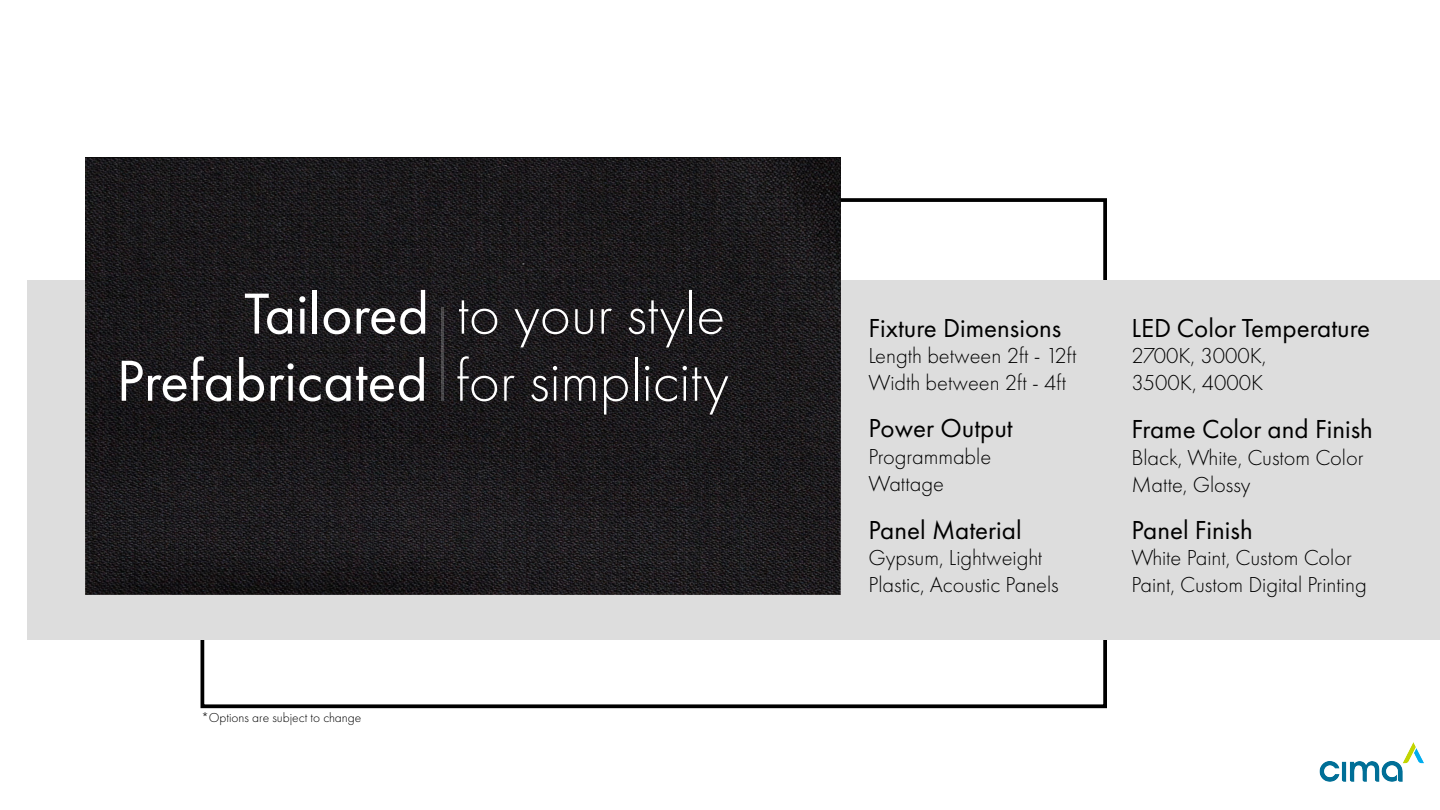
<style>
.page{position:relative;width:1440px;height:810px;background:#fff}
.page>*{position:absolute;margin:0;border:0;box-sizing:border-box;transform-origin:0 0}
.t1{font:60px "Futura PT";color:#fff}
.t2{font:300 60px "Futura PT";color:#fff}
.Paragraph_Style_1{font:27px "Futura PT";color:#000}
.Paragraph_Style_1-2{font:300 22.5px/27px "Futura PT";color:#000}
.Paragraph_Style_1-3{font:300 13.5px "Futura PT";color:#000}
.s1{font-weight:400}
.s2{font-weight:300}
</style>
<div class="page">
<div style="left:27px;top:281px;width:1413px;height:359px;background:#ddd"></div>
<img style="left:1319px;top:742px;width:105px;height:40px">
<img style="left:85px;top:158px;width:756px;height:437px">
<hr style="left:441px;top:307px;width:2px;height:93px;background:#ddd">
<p class="t2" style="left:244px;top:280px;width:483px"><span class="s1">Tailored</span> to your style</p>
<p class="t1" style="left:117px;top:345px;width:614px">Prefabricated <span class="s2">for simplicity</span></p>
<p class="Paragraph_Style_1-3" style="left:201px;top:710px;width:162px">*Options are subject to change</p>
<p class="Paragraph_Style_1" style="left:868px;top:312px;width:194px">Fixture Dimensions</p>
<p class="Paragraph_Style_1-2" style="left:868px;top:342px;width:209px">Length between 2ft - 12ft</p>
<p class="Paragraph_Style_1-2" style="left:868px;top:369px;width:199px">Width between 2ft - 4ft</p>
<p class="Paragraph_Style_1" style="left:868px;top:412px;width:146px">Power Output</p>
<p class="Paragraph_Style_1-2" style="left:869px;top:443px;width:124px">Programmable<br>Wattage</p>
<p class="Paragraph_Style_1" style="left:868px;top:514px;width:155px">Panel Material</p>
<p class="Paragraph_Style_1-2" style="left:868px;top:544px;width:192px">Gypsum, Lightweight<br>Plastic, Acoustic Panels</p>
<p class="Paragraph_Style_1" style="left:1131px;top:312px;width:240px">LED Color Temperature</p>
<p class="Paragraph_Style_1-2" style="left:1131px;top:342px;width:137px">2700K, 3000K,<br>3500K, 4000K</p>
<p class="Paragraph_Style_1" style="left:1131px;top:413px;width:243px">Frame Color and Finish</p>
<p class="Paragraph_Style_1-2" style="left:1131px;top:444px;width:234px">Black, White, Custom Color</p>
<p class="Paragraph_Style_1-2" style="left:1131px;top:471px;width:121px">Matte, Glossy</p>
<p class="Paragraph_Style_1" style="left:1131px;top:514px;width:123px">Panel Finish</p>
<p class="Paragraph_Style_1-2" style="left:1131px;top:544px;width:237px">White Paint, Custom Color<br>Paint, Custom Digital Printing</p>
</div>
